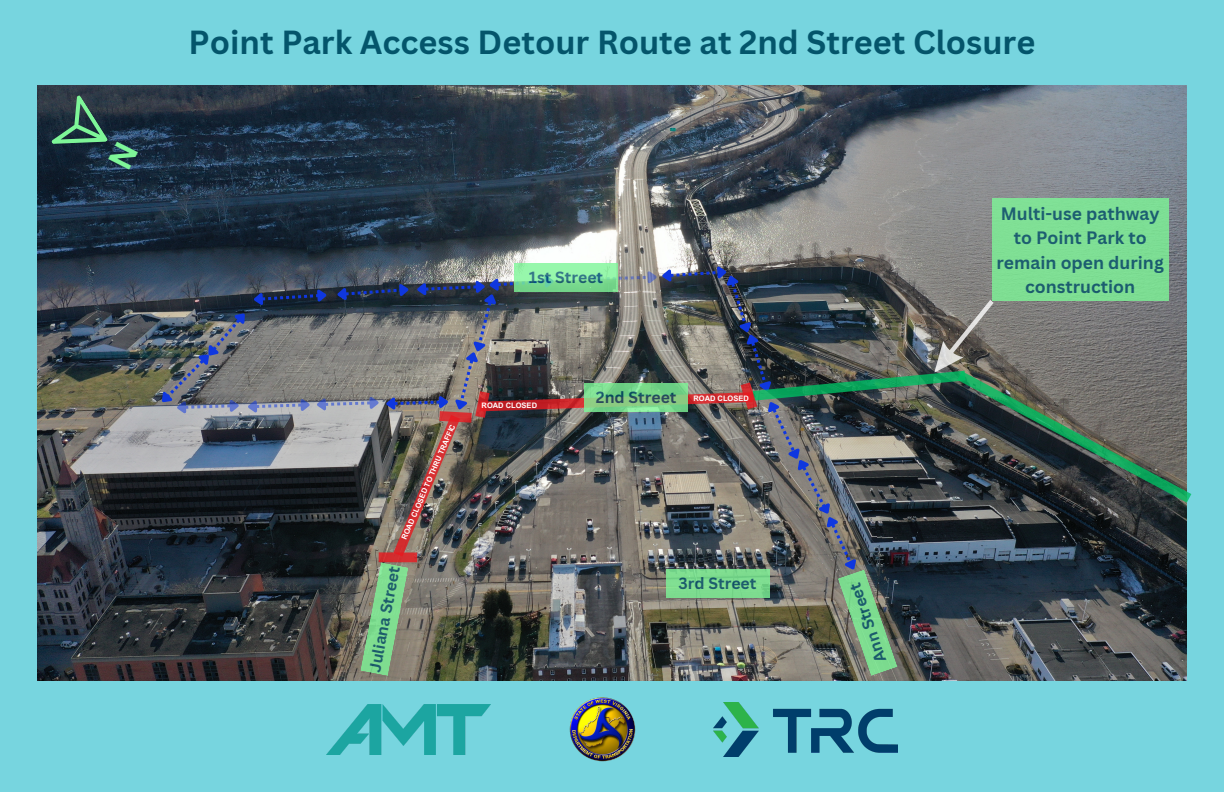
<style>
.page{position:relative;width:1224px;height:792px;background:#77d5df}
.page>*{position:absolute;margin:0;border:0;box-sizing:border-box;transform-origin:0 0}
.t1{font:700 32.5px "Canva Sans";color:#04556b}
.t2{font:700 17.5px/24.4px "Canva Sans";color:#04556b;text-align:center}
.t3{font:700 15.8px "Canva Sans";color:#04556b}
.t4{font:700 7.5px "Arial MT Pro";color:#fff}
</style>
<div class="page">
<img style="left:38px;top:86px;width:1148px;height:594px">
<img style="left:327px;top:704px;width:164px;height:50px">
<img style="left:569px;top:697px;width:67px;height:65px">
<img style="left:714px;top:702px;width:184px;height:54px">
<img style="left:152px;top:263px;width:1040px;height:413px">
<div style="left:992px;top:199px;width:177px;height:102px;background:#7edf94"></div>
<svg style="left:38px;top:95px;width:100px;height:75px;background:#274148"></svg>
<p class="t1" style="left:189px;top:19px;width:848px">Point Park Access Detour Route at 2nd Street Closure</p>
<p class="t3" style="left:529px;top:266px;width:76px">1st Street</p>
<p class="t4" style="left:401px;top:538px;width:126px;rotate:-67deg">ROAD CLOSED TO THRU TRAFFIC</p>
<p class="t3" style="left:363px;top:670px;width:109px;rotate:-79deg">Juliana Street</p>
<p class="t4" style="left:482px;top:403px;width:57px">ROAD CLOSED</p>
<p class="t3" style="left:596px;top:386px;width:82px">2nd Street</p>
<p class="t4" style="left:693px;top:396px;width:57px">ROAD CLOSED</p>
<p class="t3" style="left:679px;top:572px;width:79px">3rd Street</p>
<p class="t3" style="left:871px;top:665px;width:84px;rotate:-109deg">Ann Street</p>
<p class="t2" style="left:997px;top:201px;width:169px">Multi-use pathway to Point Park to remain open during construction</p>
</div>
